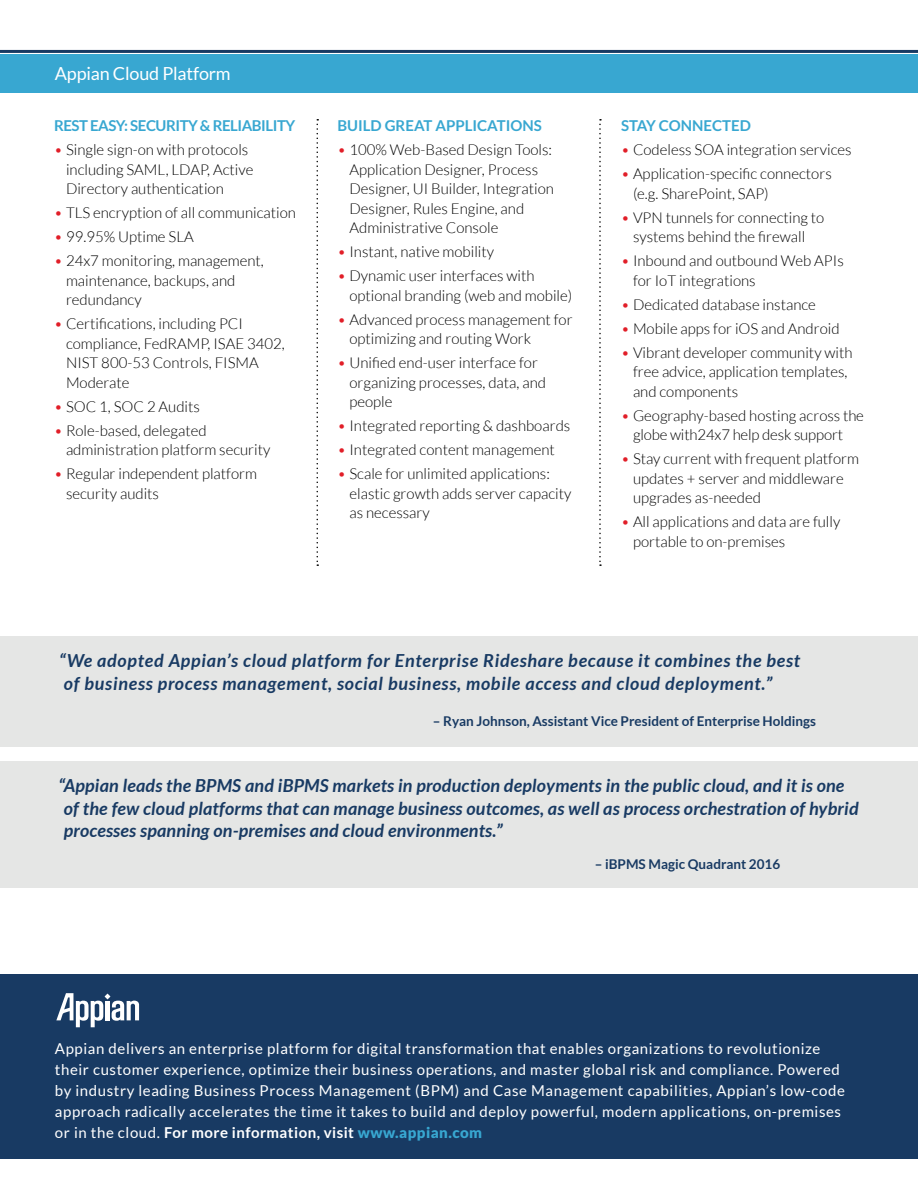
<style>
.page{position:relative;width:918px;height:1188px;background:#fff}
.page>*{position:absolute;margin:0;border:0;box-sizing:border-box;transform-origin:0 0}
.t1{font:italic 700 18px/22.5px "Lato";letter-spacing:.01em;color:#183a63}
.t2{font:italic 700 18px/22.5px "Lato";letter-spacing:.04em;color:#183a63}
.t3{font:18px "Lato";letter-spacing:-.01em;color:#fff}
.t4{font:300 15px/19.5px "Lato";color:#000}
.t5{font:15px/21px "Lato";letter-spacing:.04em;color:#fff}
.t6{font:700 15px "Lato";color:#38a7d1}
.t7{font:700 15px "Lato";letter-spacing:-.03em;color:#38a7d1}
.t8{font:700 13.5px "Lato";color:#183a63}
.s1{color:#e11e28}
.s2{font-weight:700}
.s3{font-weight:900;color:#38a7d1}
</style>
<div class="page">
<div style="left:0;top:54px;width:918px;height:39px;background:#38a7d1"></div>
<div style="left:0;top:974px;width:918px;height:185px;background:#183a63"></div>
<svg style="left:56px;top:993px;width:83px;height:34px"></svg>
<hr style="left:0;top:50px;width:918px;height:3px;background:#183a63">
<svg style="left:316px;top:119px;width:2px;height:447px"></svg>
<svg style="left:599px;top:119px;width:2px;height:447px"></svg>
<div style="left:0;top:636px;width:918px;height:111px;background:#e5e6e5"></div>
<div style="left:0;top:762px;width:918px;height:126px;background:#e5e6e5"></div>
<p class="t3" style="left:55px;top:64px;width:177px">Appian Cloud Platform</p>
<p class="t7" style="left:54px;top:117px;width:243px">REST EASY: SECURITY &amp; RELIABILITY</p>
<p class="t4" style="left:66px;top:140px;width:189px;text-indent:-12px"><span class="s1">•</span> Single sign-on with protocols including SAML, LDAP, Active<br>Directory authentication</p>
<p class="t4" style="left:54px;top:203px;width:244px"><span class="s1">•</span> TLS encryption of all communication</p>
<p class="t4" style="left:54px;top:227px;width:141px"><span class="s1">•</span> 99.95% Uptime SLA</p>
<p class="t4" style="left:66px;top:251px;width:199px;text-indent:-12px"><span class="s1">•</span> 24x7 monitoring, management, maintenance, backups, and redundancy</p>
<p class="t4" style="left:66px;top:314px;width:220px;text-indent:-12px"><span class="s1">•</span> Certifications, including PCI compliance, FedRAMP, ISAE 3402,<br>NIST 800-53 Controls, FISMA<br>Moderate</p>
<p class="t4" style="left:54px;top:397px;width:147px"><span class="s1">•</span> SOC 1, SOC 2 Audits</p>
<p class="t4" style="left:66px;top:421px;width:206px;text-indent:-12px"><span class="s1">•</span> Role-based, delegated administration platform security</p>
<p class="t4" style="left:66px;top:464px;width:193px;text-indent:-12px"><span class="s1">•</span> Regular independent platform security audits</p>
<p class="t6" style="left:338px;top:117px;width:206px">BUILD GREAT APPLICATIONS</p>
<p class="t4" style="left:349px;top:140px;width:206px;text-indent:-12px"><span class="s1">•</span> 100% Web-Based Design Tools:<br>Application Designer, Process<br>Designer, UI Builder, Integration<br>Designer, Rules Engine, and<br>Administrative Console</p>
<p class="t4" style="left:338px;top:242px;width:158px"><span class="s1">•</span> Instant, native mobility</p>
<p class="t4" style="left:349px;top:266px;width:224px;text-indent:-12px"><span class="s1">•</span> Dynamic user interfaces with optional branding (web and mobile)</p>
<p class="t4" style="left:349px;top:310px;width:225px;text-indent:-12px"><span class="s1">•</span> Advanced process management for optimizing and routing Work</p>
<p class="t4" style="left:349px;top:353px;width:198px;text-indent:-12px"><span class="s1">•</span> Unified end-user interface for organizing processes, data, and people</p>
<p class="t4" style="left:338px;top:416px;width:234px"><span class="s1">•</span> Integrated reporting &amp; dashboards</p>
<p class="t4" style="left:338px;top:440px;width:219px"><span class="s1">•</span> Integrated content management</p>
<p class="t4" style="left:349px;top:464px;width:223px;text-indent:-12px"><span class="s1">•</span> Scale for unlimited applications: elastic growth adds server capacity as necessary</p>
<p class="t6" style="left:621px;top:117px;width:131px">STAY CONNECTED</p>
<p class="t4" style="left:621px;top:140px;width:232px"><span class="s1">•</span> Codeless SOA integration services</p>
<p class="t4" style="left:633px;top:164px;width:200px;text-indent:-12px"><span class="s1">•</span> Application-specific connectors (e.g. SharePoint, SAP)</p>
<p class="t4" style="left:621px;top:208px;width:205px;text-align:center"><span class="s1">•</span> VPN tunnels for connecting to systems behind the firewall</p>
<p class="t4" style="left:633px;top:251px;width:212px;text-indent:-12px"><span class="s1">•</span> Inbound and outbound Web APIs for IoT integrations</p>
<p class="t4" style="left:621px;top:295px;width:196px"><span class="s1">•</span> Dedicated database instance</p>
<p class="t4" style="left:621px;top:319px;width:220px"><span class="s1">•</span> Mobile apps for iOS and Android</p>
<p class="t4" style="left:633px;top:343px;width:221px;text-indent:-12px"><span class="s1">•</span> Vibrant developer community with free advice, application templates, and components</p>
<p class="t4" style="left:621px;top:406px;width:244px;text-align:center"><span class="s1">•</span> Geography-based hosting across the globe with24x7 help desk support</p>
<p class="t4" style="left:633px;top:449px;width:228px;text-indent:-12px"><span class="s1">•</span> Stay current with frequent platform updates + server and middleware upgrades as-needed</p>
<p class="t4" style="left:633px;top:512px;width:209px;text-indent:-12px"><span class="s1">•</span> All applications and data are fully portable to on-premises</p>
<p class="t2" style="left:59px;top:650px;width:743px">“We adopted Appian’s cloud platform for Enterprise Rideshare because it combines the best of business process management, social business, mobile access and cloud deployment.”</p>
<p class="t8" style="left:433px;top:713px;width:385px">– Ryan Johnson, Assistant Vice President of Enterprise Holdings</p>
<p class="t1" style="left:59px;top:775px;width:802px">“Appian leads the BPMS and iBPMS markets in production deployments in the public cloud, and it is one of the few cloud platforms that can manage business outcomes, as well as process orchestration of hybrid processes spanning on-premises and cloud environments.”</p>
<p class="t8" style="left:595px;top:856px;width:187px">– iBPMS Magic Quadrant 2016</p>
<p class="t5" style="left:55px;top:1038px;width:792px">Appian delivers an enterprise platform for digital transformation that enables organizations to revolutionize their customer experience, optimize their business operations, and master global risk and compliance. Powered by industry leading Business Process Management (BPM) and Case Management capabilities, Appian’s low-code approach radically accelerates the time it takes to build and deploy powerful, modern applications, on-premises or in the cloud. <span class="s2">For more information, visit</span> <span class="s3">www.appian.com</span></p>
</div>
